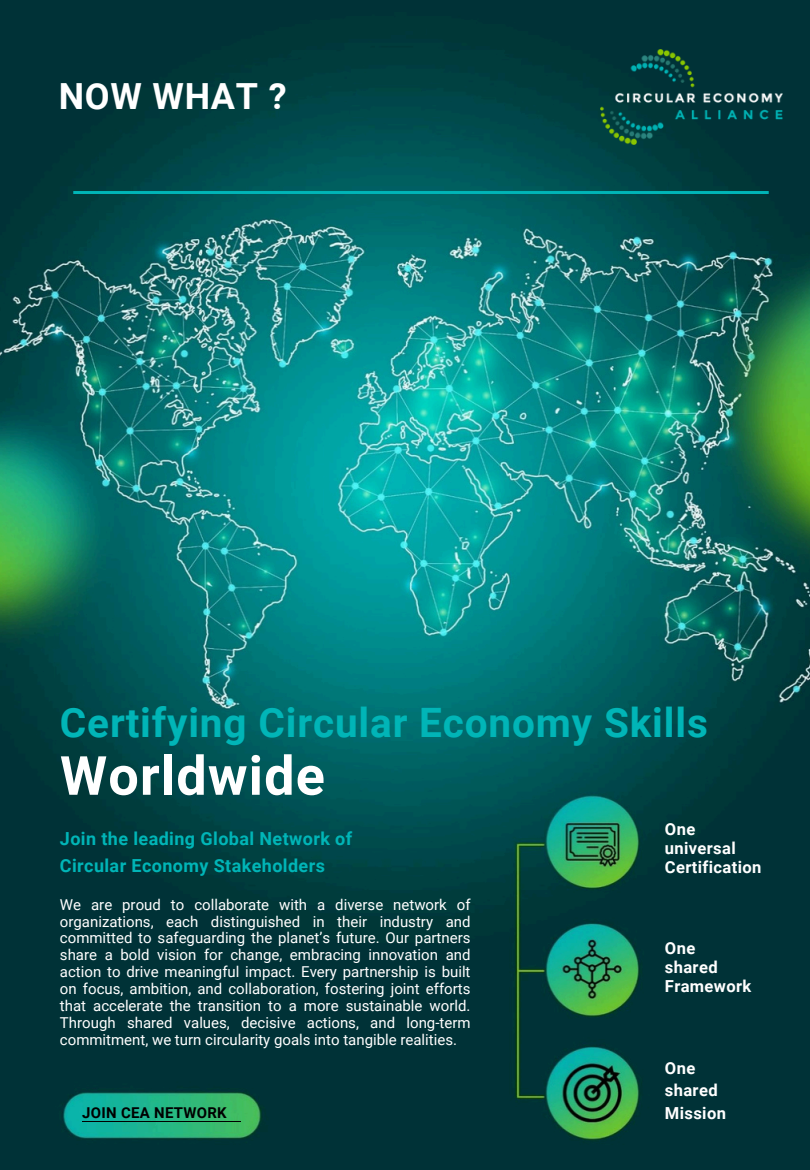
<style>
.page{position:relative;width:810px;height:1170px;background:#fff}
.page>*{position:absolute;margin:0;border:0;box-sizing:border-box;transform-origin:0 0}
.t1{font:700 54px "Roboto";letter-spacing:.02em;color:#fff}
.t2{font:700 40.5px "Roboto";letter-spacing:.02em;color:#01b5b7}
.t3{font:700 36px "Roboto";letter-spacing:.02em;color:#fff}
.t4{font:700 18px/27px "Roboto";letter-spacing:.02em;color:#01b5b7}
.t5{font:700 16.5px/19.2px "Roboto";letter-spacing:.02em;color:#fff}
.t6{font:15px/16.8px "Roboto";color:#fff;text-align:justify}
.t7{font:700 15px "Roboto";letter-spacing:.02em;color:#000}
</style>
<div class="page">
<img style="left:0;top:0;width:810px;height:1170px">
<img style="left:60px;top:191px;width:722px;height:2px">
<img style="left:600px;top:49px;width:182px;height:96px">
<hr style="left:82px;top:1121px;width:159px;height:1px;background:#000">
<p class="t3" style="left:59px;top:75px;width:229px">NOW WHAT ?</p>
<p class="t2" style="left:60px;top:700px;width:649px">Certifying Circular Economy Skills</p>
<h4 class="t1" style="left:60px;top:745px;width:266px">Worldwide</h4>
<h4 class="t4" style="left:60px;top:826px;width:294px">Join the leading Global Network of<br>Circular Economy Stakeholders</h4>
<h1 class="t6" style="left:60px;top:896px;width:412px">We are proud to collaborate with a diverse network of organizations, each distinguished in their industry and committed to safeguarding the planet’s future. Our partners share a bold vision for change, embracing innovation and action to drive meaningful impact. Every partnership is built on focus, ambition, and collaboration, fostering joint efforts that accelerate the transition to a more sustainable world.<br>Through shared values, decisive actions, and long-term commitment, we turn circularity goals into tangible realities.</h1>
<h2 class="t7" style="left:82px;top:1104px;width:146px">JOIN CEA NETWORK</h2>
<p class="t5" style="left:665px;top:820px;width:98px">One universal<br>Certification</p>
<p class="t5" style="left:665px;top:939px;width:88px">One shared<br>Framework</p>
<h3 class="t5" style="left:665px;top:1057px;width:63px;line-height:22.5px">One shared<br>Mission</h3>
</div>
